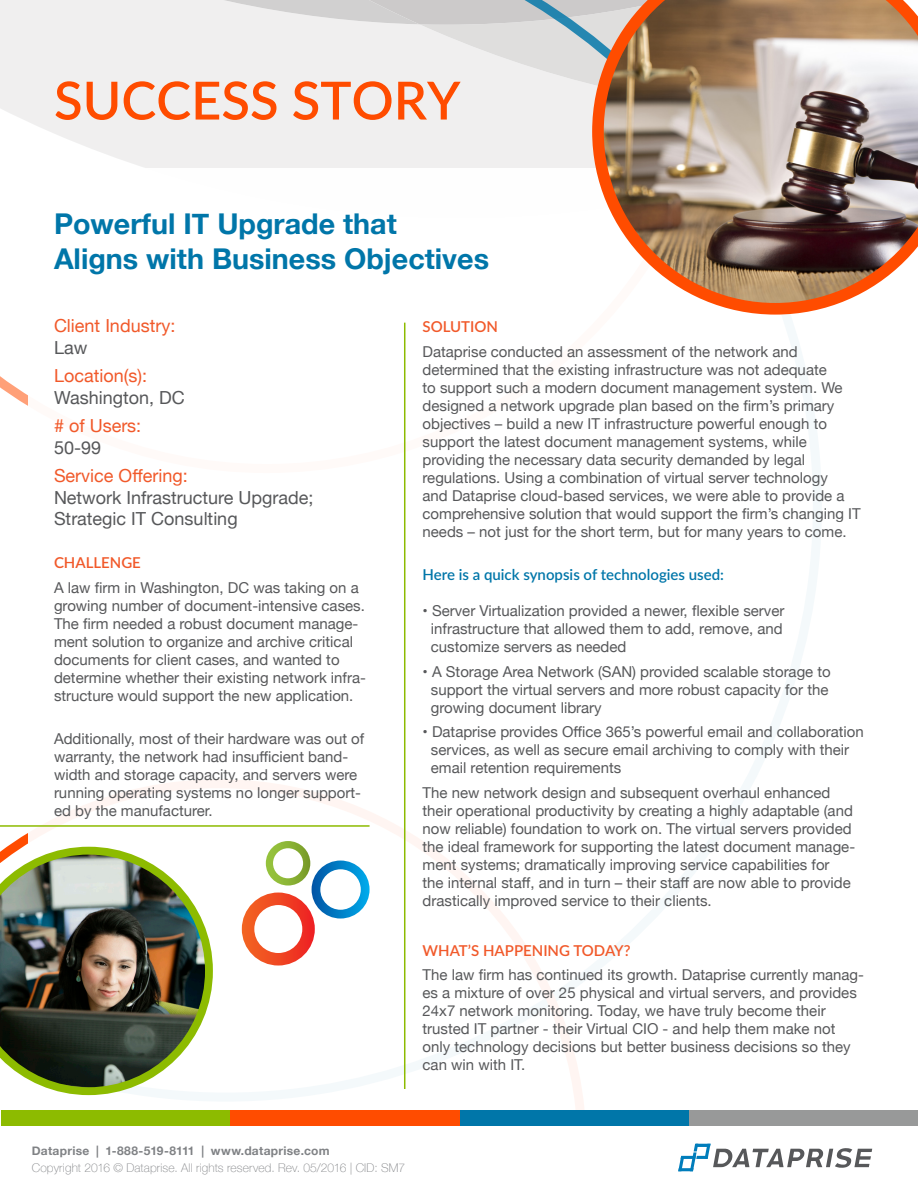
<style>
.page{position:relative;width:918px;height:1188px;background:#fff}
.page>*{position:absolute;margin:0;border:0;box-sizing:border-box;transform-origin:0 0}
.t1{font:600 52.5px "Lato";color:#ff4c00}
.t2{font:700 28.65px/34.3px "Helvetica Neue";color:#0076a9}
.t3{font:18px/21.6px "Helvetica Neue";color:#57585a}
.t4{font:18px/21.6px "Helvetica Neue";color:#f1592a}
.t5{font:15px/18px "Helvetica Neue";color:#57585a}
.t6{font:600 15px "Lato";color:#0076a9}
.t7{font:600 15px "Lato";color:#f1592a}
.t8{font:100 12px "Helvetica Neue";letter-spacing:.015em;color:#808285}
.t9{font:700 12px "Helvetica Neue";letter-spacing:.025em;color:#808285}
.s1{color:#57585a}
.s2{color:#f1592a}
</style>
<div class="page">
<svg style="left:0;top:0;width:592px;height:406px"></svg>
<div style="left:28px;top:168px;width:859px;height:945px;background:#fff"></div>
<img style="left:0;top:847px;width:213px;height:248px">
<svg style="left:678px;top:1144px;width:194px;height:27px"></svg>
<div style="left:1px;top:1110px;width:230px;height:15px;background:#8dbb00"></div>
<div style="left:231px;top:1110px;width:229px;height:15px;background:#ff4c00"></div>
<div style="left:460px;top:1110px;width:230px;height:15px;background:#0076a9"></div>
<div style="left:690px;top:1110px;width:228px;height:15px;background:#989999"></div>
<img style="left:592px;top:0;width:326px;height:315px">
<hr style="left:404px;top:323px;width:1px;height:766px;background:#8dbb00">
<hr style="left:0;top:825px;width:370px;height:2px;background:#8dbb00">
<svg style="left:242px;top:841px;width:128px;height:125px"></svg>
<p class="t1" style="left:54px;top:62px;width:408px">SUCCESS STORY</p>
<p class="t2" style="left:54px;top:208px;width:437px">Powerful IT Upgrade that<br>Aligns with Business Objectives</p>
<p class="t4" style="left:54px;top:316px;width:123px">Client Industry:<br><span class="s1">Law</span></p>
<p class="t3" style="left:54px;top:366px;width:132px"><span class="s2">Location(s):<br></span>Washington, DC</p>
<p class="t4" style="left:54px;top:416px;width:89px"># of Users:<br><span class="s1">50-99</span></p>
<p class="t3" style="left:54px;top:466px;width:261px"><span class="s2">Service Offering:<br></span>Network Infrastructure Upgrade;<br>Strategic IT Consulting</p>
<p class="t7" style="left:54px;top:552px;width:88px">CHALLENGE</p>
<p class="t5" style="left:54px;top:579px;width:313px">A law firm in Washington, DC was taking on a growing number of document-intensive cases.<br>The firm needed a robust document manage&shy;ment solution to organize and archive critical documents for client cases, and wanted to determine whether their existing network infra&shy;structure would support the new application.</p>
<p class="t5" style="left:54px;top:730px;width:312px">Additionally, most of their hardware was out of warranty, the network had insufficient band&shy;width and storage capacity, and servers were running operating systems no longer support&shy;ed by the manufacturer.</p>
<p class="t7" style="left:423px;top:316px;width:77px">SOLUTION</p>
<p class="t5" style="left:423px;top:344px;width:440px">Dataprise conducted an assessment of the network and determined that the existing infrastructure was not adequate<br>to support such a modern document management system. We designed a network upgrade plan based on the firm’s primary objectives – build a new IT infrastructure powerful enough to support the latest document management systems, while providing the necessary data security demanded by legal regulations. Using a combination of virtual server technology<br>and Dataprise cloud-based services, we were able to provide a comprehensive solution that would support the firm’s changing IT needs – not just for the short term, but for many years to come.</p>
<p class="t6" style="left:423px;top:564px;width:303px">Here is a quick synopsis of technologies used:</p>
<p class="t5" style="left:431px;top:602px;width:355px;text-align:justify;text-indent:-8px">• Server Virtualization provided a newer, flexible server infrastructure that allowed them to add, remove, and customize servers as needed</p>
<p class="t5" style="left:431px;top:663px;width:401px;text-indent:-8px">• A Storage Area Network (SAN) provided scalable storage to support the virtual servers and more robust capacity for the growing document library</p>
<p class="t5" style="left:431px;top:724px;width:434px;text-indent:-8px">• Dataprise provides Office 365’s powerful email and collaboration services, as well as secure email archiving to comply with their email retention requirements</p>
<p class="t5" style="left:423px;top:785px;width:434px">The new network design and subsequent overhaul enhanced their operational productivity by creating a highly adaptable (and now reliable) foundation to work on. The virtual servers provided the ideal framework for supporting the latest document manage&shy;ment systems; dramatically improving service capabilities for<br>the internal staff, and in turn – their staff are now able to provide drastically improved service to their clients.</p>
<p class="t7" style="left:423px;top:939px;width:210px">WHAT’S HAPPENING TODAY?</p>
<p class="t5" style="left:423px;top:967px;width:443px">The law firm has continued its growth. Dataprise currently manag&shy;es a mixture of over 25 physical and virtual servers, and provides 24x7 network monitoring. Today, we have truly become their trusted IT partner - their Virtual CIO - and help them make not only technology decisions but better business decisions so they can win with IT.</p>
<p class="t9" style="left:32px;top:1141px;width:299px">Dataprise | 1-888-519-8111 | www.dataprise.com</p>
<p class="t8" style="left:32px;top:1158px;width:375px">Copyright 2016 © Dataprise. All rights reserved. Rev. 05/2016 | CID: SM7</p>
</div>
